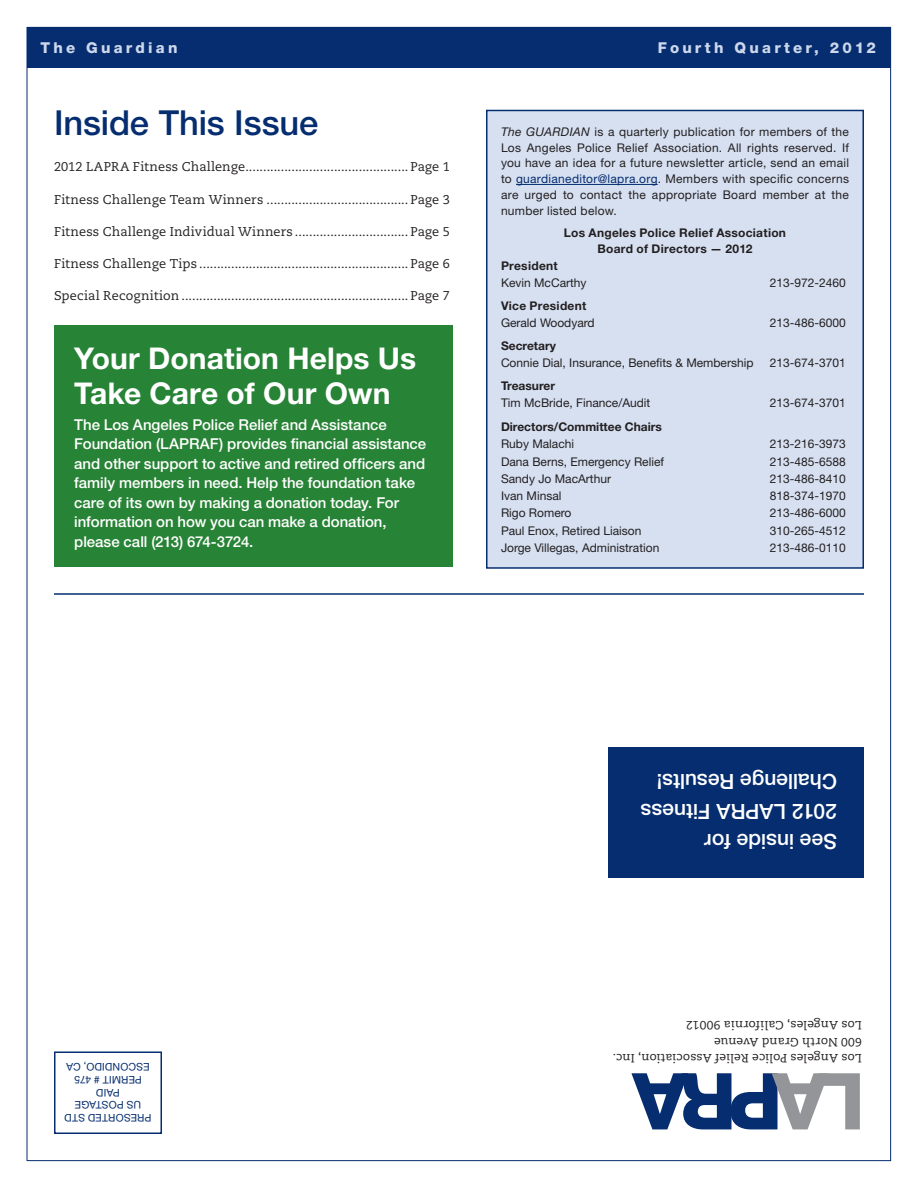
<style>
.page{position:relative;width:918px;height:1188px;background:#fff}
.page>*{position:absolute;margin:0;border:0;box-sizing:border-box;transform-origin:0 0}
.t1{font:500 34.5px "Helvetica Neue";letter-spacing:-.005em;color:#052d6f}
.t2{font:700 30px/34.5px "Helvetica Neue";letter-spacing:.005em;color:#fff}
.t3{font:500 21px/30px "Helvetica Neue";color:#fff}
.t4{font:500 15px/19.5px "Helvetica Neue";letter-spacing:-.005em;color:#fff}
.t5{font:800 15px "Helvetica Neue";letter-spacing:.215em;color:#cdd8ed}
.t6{font:12.75px "Caecilia";letter-spacing:.015em;color:#231f20}
.t7{font:12px/15.8px "Helvetica Neue";color:#231f20;text-align:justify}
.t8{font:12px/16.5px "Caecilia";letter-spacing:.015em;color:#231f20}
.t9{font:700 12px/15.8px "Helvetica Neue";letter-spacing:.02em;color:#231f20;text-align:center}
.t10{font:700 12px "Helvetica Neue";color:#231f20}
.t11{font:10.5px/12.8px "Helvetica Neue";letter-spacing:.015em;color:#052d6f;text-align:center}
.s1{font-style:italic}
.s2{color:#052d6f}
</style>
<div class="page">
<hr style="left:27px;top:27px;width:1px;height:1134px;background:#052d6f">
<hr style="left:27px;top:1160px;width:864px;height:1px;background:#052d6f">
<div style="left:27px;top:27px;width:864px;height:41px;background:#052d6f"></div>
<hr style="left:890px;top:27px;width:1px;height:1134px;background:#052d6f">
<hr style="left:54px;top:593px;width:810px;height:2px;background:#052d6f">
<svg style="left:631px;top:1073px;width:229px;height:56px"></svg>
<div style="left:54px;top:1052px;width:108px;height:82px;border:2px solid #052d6f"></div>
<div style="left:487px;top:110px;width:376px;height:458px;background:#d6e0f1"></div>
<hr style="left:516px;top:184px;width:142px;height:1px;background:#052d6f">
<div style="left:486px;top:110px;width:378px;height:459px;border:2px solid #052d6f"></div>
<div style="left:609px;top:747px;width:255px;height:131px;background:#052d6f"></div>
<div style="left:54px;top:325px;width:398px;height:242px;background:#278335"></div>
<p class="t5" style="left:40px;top:39px;width:139px">The Guardian</p>
<p class="t5" style="left:658px;top:39px;width:220px">Fourth Quarter, 2012</p>
<h1 class="t1" style="left:54px;top:102px;width:266px">Inside This Issue</h1>
<p class="t6" style="left:54px;top:160px;width:398px">2012 LAPRA Fitness Challenge.............................................. Page 1</p>
<p class="t6" style="left:54px;top:192px;width:398px">Fitness Challenge Team Winners ........................................ Page 3</p>
<p class="t6" style="left:54px;top:224px;width:398px">Fitness Challenge Individual Winners ................................ Page 5</p>
<p class="t6" style="left:54px;top:256px;width:398px">Fitness Challenge Tips ........................................................... Page 6</p>
<p class="t6" style="left:54px;top:288px;width:398px">Special Recognition ................................................................ Page 7</p>
<h2 class="t2" style="left:74px;top:340px;width:343px">Your Donation Helps Us<br>Take Care of Our Own</h2>
<p class="t4" style="left:74px;top:415px;width:354px">The Los Angeles Police Relief and Assistance Foundation (LAPRAF) provides financial assistance and other support to active and retired officers and family members in need. Help the foundation take care of its own by making a donation today. For information on how you can make a donation, please call (213) 674-3724.</p>
<p class="t7" style="left:501px;top:124px;width:350px"><span class="s1">The GUARDIAN</span> is a quarterly publication for members of the Los Angeles Police Relief Association. All rights reserved. If you have an idea for a future newsletter article, send an email to <span class="s2">guardianeditor@lapra.org</span>. Members with specific concerns are urged to contact the appropriate Board member at the number listed below.</p>
<p class="t9" style="left:564px;top:225px;width:224px">Los Angeles Police Relief Association<br>Board of Directors — 2012</p>
<p class="t9" style="left:501px;top:258px;width:58px">President</p>
<p class="t7" style="left:501px;top:275px;width:87px">Kevin McCarthy</p>
<p class="t7" style="left:770px;top:275px;width:78px">213-972-2460</p>
<p class="t9" style="left:501px;top:298px;width:87px">Vice President</p>
<p class="t7" style="left:501px;top:315px;width:95px">Gerald Woodyard</p>
<p class="t7" style="left:770px;top:315px;width:78px">213-486-6000</p>
<p class="t10" style="left:501px;top:338px;width:56px">Secretary</p>
<p class="t7" style="left:501px;top:355px;width:254px">Connie Dial, Insurance, Benefits &amp; Membership</p>
<p class="t7" style="left:770px;top:355px;width:78px">213-674-3701</p>
<p class="t10" style="left:501px;top:378px;width:56px">Treasurer</p>
<p class="t7" style="left:501px;top:395px;width:151px">Tim McBride, Finance/Audit</p>
<p class="t7" style="left:770px;top:395px;width:78px">213-674-3701</p>
<p class="t10" style="left:501px;top:419px;width:163px">Directors/Committee Chairs</p>
<p class="t7" style="left:501px;top:436px;width:75px">Ruby Malachi</p>
<p class="t7" style="left:770px;top:436px;width:78px">213-216-3973</p>
<p class="t7" style="left:501px;top:453px;width:165px">Dana Berns, Emergency Relief</p>
<p class="t7" style="left:770px;top:453px;width:78px">213-485-6588</p>
<p class="t7" style="left:501px;top:471px;width:112px">Sandy Jo MacArthur</p>
<p class="t7" style="left:770px;top:471px;width:78px">213-486-8410</p>
<p class="t7" style="left:501px;top:488px;width:62px">Ivan Minsal</p>
<p class="t7" style="left:770px;top:488px;width:78px">818-374-1970</p>
<p class="t7" style="left:501px;top:505px;width:72px">Rigo Romero</p>
<p class="t7" style="left:770px;top:505px;width:78px">213-486-6000</p>
<p class="t7" style="left:501px;top:522px;width:142px">Paul Enox, Retired Liaison</p>
<p class="t7" style="left:770px;top:522px;width:78px">310-265-4512</p>
<p class="t7" style="left:501px;top:539px;width:160px">Jorge Villegas, Administration</p>
<p class="t7" style="left:770px;top:539px;width:78px">213-486-0110</p>
<p class="t11" style="left:151px;top:1124px;width:88px;rotate:-180deg">PRESORTED STD<br>US POSTAGE<br>PAID<br>PERMIT # 475<br>ESCONDIDO, CA</p>
<h3 class="t3" style="left:837px;top:857px;width:198px;rotate:-180deg">See inside for<br>2012 LAPRA Fitness<br>Challenge Results!</h3>
<p class="t8" style="left:862px;top:1067px;width:250px;rotate:-180deg">Los Angeles Police Relief Association, Inc.<br>600 North Grand Avenue<br>Los Angeles, California 90012</p>
</div>
